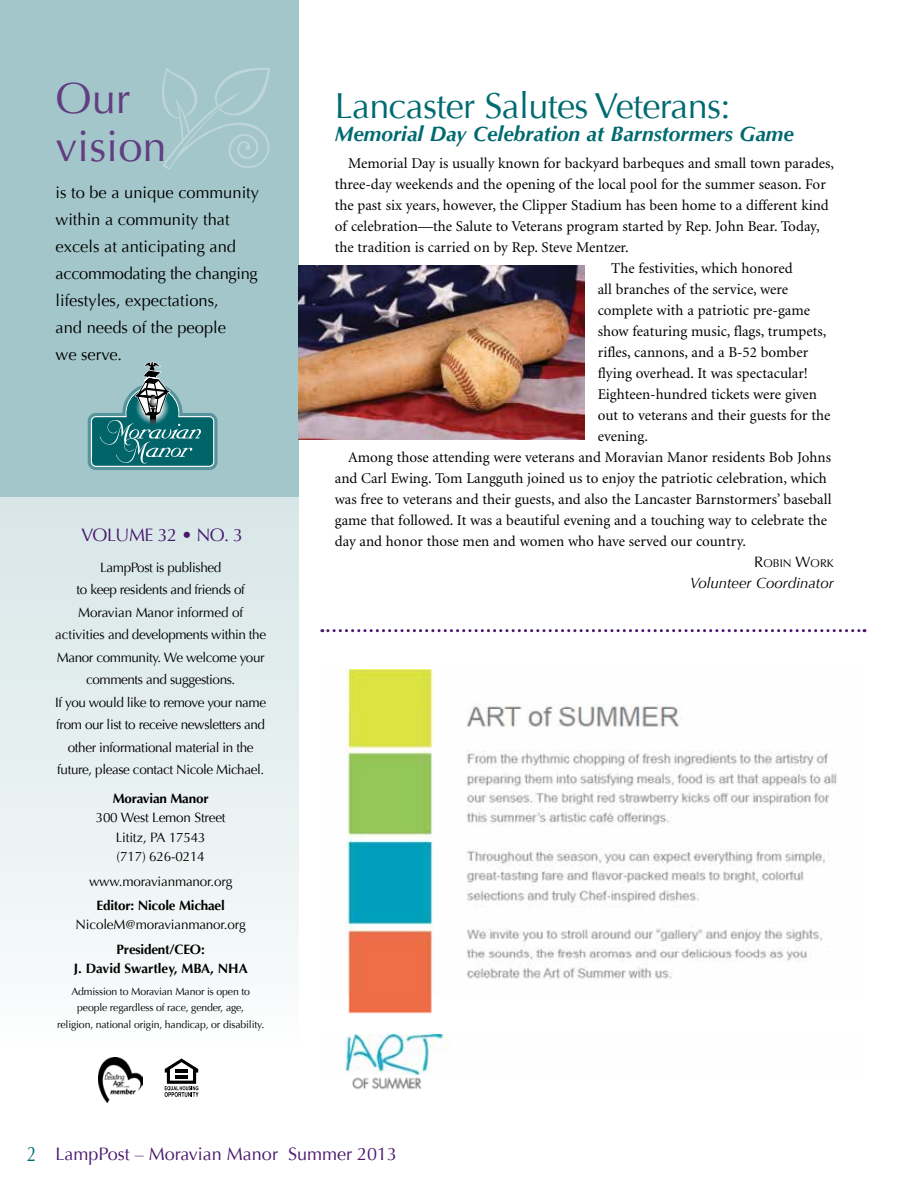
<style>
.page{position:relative;width:918px;height:1188px;background:#fff}
.page>*{position:absolute;margin:0;border:0;box-sizing:border-box;transform-origin:0 0}
.t1{font:43.5px/48px "Optima";color:#613e81}
.t2{font:36px "Optima";letter-spacing:-.02em;color:#006a71}
.t3{font:italic 700 21px "Optima";color:#006a71}
.t4{font:18px "Optima";color:#49176d}
.t5{font:18px "Optima";letter-spacing:-.025em;color:#49176d}
.t6{font:16.5px/27px "Optima";color:#000}
.t7{font:15px "Minion";color:#000}
.t8{font:italic 15px "Optima";color:#000}
.t9{font:13.5px/22.5px "Optima";letter-spacing:-.03em;color:#000;text-align:center}
.t10{font:700 13.5px/19.5px "Optima";letter-spacing:-.015em;color:#000;text-align:center}
.t11{font:11.25px "Optima";color:#000}
.t12{font:10.5px/16.5px "Optima";letter-spacing:-.015em;color:#000;text-align:center}
.s1{font-size:15px}
.s2{font-size:21px;color:#006a71}
</style>
<div class="page">
<svg style="left:0;top:496px;width:299px;height:459px"></svg>
<div style="left:0;top:0;width:299px;height:496px;background:#a3c6ca"></div>
<img style="left:98px;top:1057px;width:45px;height:46px">
<svg style="left:165px;top:1058px;width:34px;height:39px"></svg>
<div style="left:88px;top:413px;width:129px;height:57px;border:8px solid #56959b;border-radius:5px"></div>
<svg style="left:90px;top:362px;width:125px;height:105px"></svg>
<svg style="left:162px;top:68px;width:108px;height:102px"></svg>
<img style="left:345px;top:669px;width:492px;height:421px">
<img style="left:299px;top:266px;width:285px;height:174px">
<svg style="left:322px;top:629px;width:543px;height:3px"></svg>
<h1 class="t1" style="left:56px;top:75px;width:113px">Our vision</h1>
<p class="t6" style="left:56px;top:179px;width:205px">is to be a unique community within a community that excels at anticipating and accommodating the changing lifestyles, expectations,<br>and needs of the people<br>we serve.</p>
<p class="t5" style="left:82px;top:525px;width:163px">VOLUME 32 • NO. 3</p>
<p class="t9" style="left:55px;top:556px;width:213px">LampPost is published<br>to keep residents and friends of Moravian Manor informed of activities and developments within the Manor community. We welcome your comments and suggestions.<br>If you would like to remove your name from our list to receive newsletters and other informational material in the future, please contact Nicole Michael.</p>
<p class="t10" style="left:113px;top:789px;width:97px">Moravian Manor</p>
<p class="t9" style="left:96px;top:808px;width:131px;line-height:19.5px">300 West Lemon Street<br>Lititz, PA 17543<br>(717) 626-0214</p>
<p class="t9" style="left:89px;top:870px;width:145px">www.moravianmanor.org</p>
<p class="t10" style="left:97px;top:896px;width:130px">Editor: Nicole Michael</p>
<p class="t9" style="left:76px;top:914px;width:172px">NicoleM@moravianmanor.org</p>
<p class="t10" style="left:74px;top:940px;width:175px">President/CEO:<br>J. David Swartley, MBA, NHA</p>
<p class="t12" style="left:57px;top:983px;width:209px">Admission to Moravian Manor is open to people regardless of race, gender, age,<br>religion, national origin, handicap, or disability.</p>
<h2 class="t2" style="left:335px;top:85px;width:397px">Lancaster Salutes Veterans:</h2>
<h3 class="t3" style="left:335px;top:121px;width:461px">Memorial Day Celebration at Barnstormers Game</h3>
<p class="t7" style="left:348px;top:156px;width:487px">Memorial Day is usually known for backyard barbeques and small town parades,</p>
<p class="t7" style="left:335px;top:177px;width:493px">three-day weekends and the opening of the local pool for the summer season. For</p>
<p class="t7" style="left:335px;top:198px;width:496px">the past six years, however, the Clipper Stadium has been home to a different kind</p>
<p class="t7" style="left:335px;top:219px;width:486px">of celebration—the Salute to Veterans program started by Rep. John Bear. Today,</p>
<p class="t7" style="left:335px;top:240px;width:296px">the tradition is carried on by Rep. Steve Mentzer.</p>
<p class="t7" style="left:611px;top:261px;width:183px">The festivities, which honored</p>
<p class="t7" style="left:598px;top:282px;width:192px">all branches of the service, were</p>
<p class="t7" style="left:598px;top:303px;width:214px">complete with a patriotic pre-game</p>
<p class="t7" style="left:598px;top:324px;width:230px">show featuring music, flags, trumpets,</p>
<p class="t7" style="left:598px;top:345px;width:212px">rifles, cannons, and a B-52 bomber</p>
<p class="t7" style="left:598px;top:366px;width:212px">flying overhead. It was spectacular!</p>
<p class="t7" style="left:598px;top:387px;width:221px">Eighteen-hundred tickets were given</p>
<p class="t7" style="left:598px;top:408px;width:234px">out to veterans and their guests for the</p>
<p class="t7" style="left:598px;top:429px;width:52px">evening.</p>
<p class="t7" style="left:348px;top:450px;width:484px">Among those attending were veterans and Moravian Manor residents Bob Johns</p>
<p class="t7" style="left:335px;top:471px;width:494px">and Carl Ewing. Tom Langguth joined us to enjoy the patriotic celebration, which</p>
<p class="t7" style="left:335px;top:492px;width:498px">was free to veterans and their guests, and also the Lancaster Barnstormers’ baseball</p>
<p class="t7" style="left:335px;top:513px;width:494px">game that followed. It was a beautiful evening and a touching way to celebrate the</p>
<p class="t7" style="left:335px;top:534px;width:413px">day and honor those men and women who have served our country.</p>
<p class="t11" style="left:754px;top:557px;width:80px"><span class="s1">R</span>OBIN <span class="s1">W</span>ORK</p>
<p class="t8" style="left:690px;top:575px;width:145px">Volunteer Coordinator</p>
<p class="t4" style="left:27px;top:1144px;width:372px"><span class="s2">2</span> LampPost – Moravian Manor Summer 2013</p>
</div>
